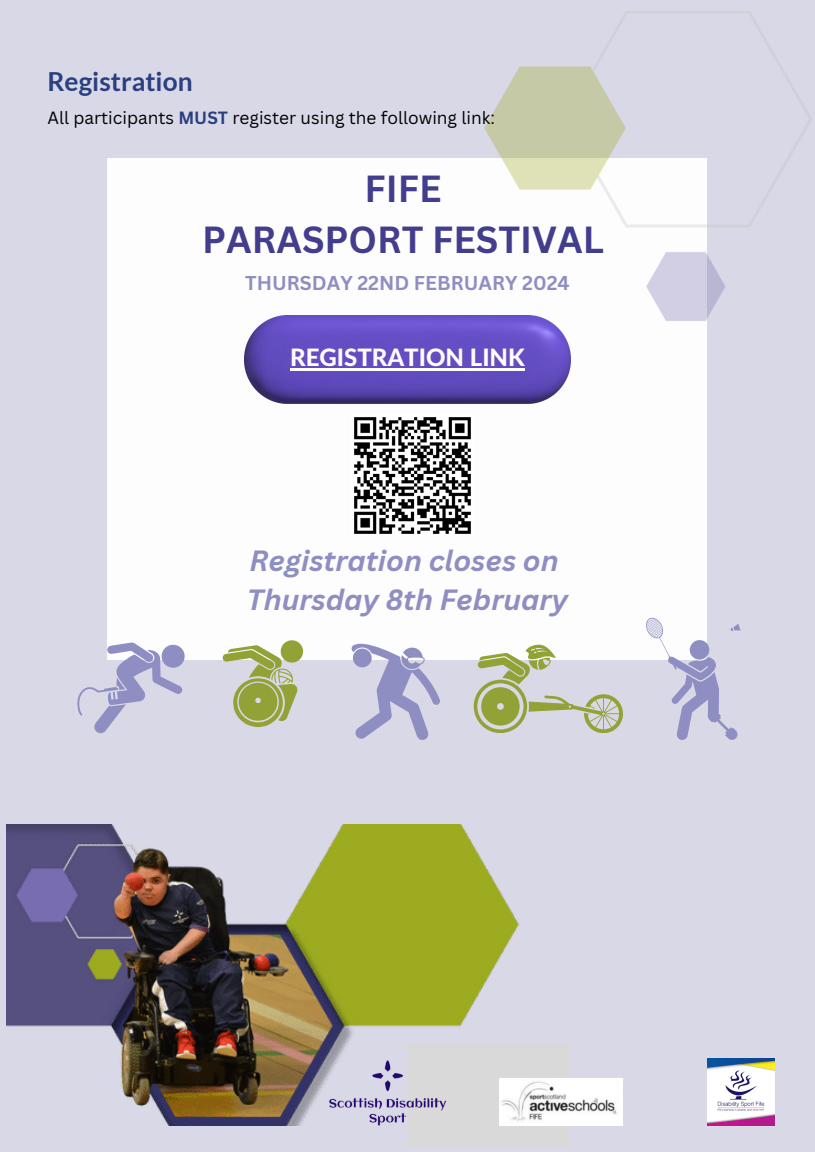
<style>
.page{position:relative;width:815px;height:1152px;background:#fff}
.page>*{position:absolute;margin:0;border:0;box-sizing:border-box;transform-origin:0 0}
.t1{font:700 36.75px "Canva Sans";color:#423d8c}
.t2{font:italic 700 28.5px "Canva Sans";color:#8f8ec2}
.t3{font:700 26.25px "Lato";color:#293f82}
.t4{font:800 24px "Lato Latin";color:#fdfdfd}
.t5{font:700 19.5px "Canva Sans";color:#8f8ec2}
.t6{font:17.25px "Canva Sans";color:#000}
.s1{font-weight:700;color:#293f82}
</style>
<div class="page">
<div style="left:0;top:0;width:814px;height:1152px;background:#d9d8e6"></div>
<img style="left:707px;top:1058px;width:67px;height:67px">
<div style="left:108px;top:159px;width:599px;height:501px;background:#fdfdfd"></div>
<img style="left:482px;top:11px;width:330px;height:310px">
<img style="left:7px;top:825px;width:594px;height:300px">
<svg style="left:222px;top:640px;width:81px;height:87px"></svg>
<svg style="left:351px;top:643px;width:89px;height:97px"></svg>
<svg style="left:646px;top:617px;width:94px;height:123px"></svg>
<svg style="left:473px;top:644px;width:149px;height:89px"></svg>
<svg style="left:77px;top:642px;width:107px;height:91px"></svg>
<div style="left:407px;top:1044px;width:163px;height:104px;background:#d9d9d9"></div>
<img style="left:499px;top:1079px;width:123px;height:46px">
<img style="left:326px;top:1046px;width:121px;height:80px">
<img style="left:354px;top:417px;width:117px;height:117px">
<img style="left:244px;top:316px;width:326px;height:88px">
<hr style="left:290px;top:368px;width:235px;height:2px;background:#fdfdfd">
<p class="t3" style="left:47px;top:65px;width:147px">Registration</p>
<p class="t6" style="left:47px;top:106px;width:449px">All participants <span class="s1">MUST</span> register using the following link:</p>
<p class="t1" style="left:364px;top:162px;width:78px">FIFE</p>
<p class="t1" style="left:202px;top:214px;width:403px">PARASPORT FESTIVAL</p>
<p class="t5" style="left:245px;top:269px;width:326px">THURSDAY 22ND FEBRUARY 2024</p>
<p class="t4" style="left:290px;top:347px;width:236px">REGISTRATION LINK</p>
<p class="t2" style="left:249px;top:540px;width:311px">Registration closes on</p>
<p class="t2" style="left:247px;top:580px;width:323px">Thursday 8th February</p>
</div>
